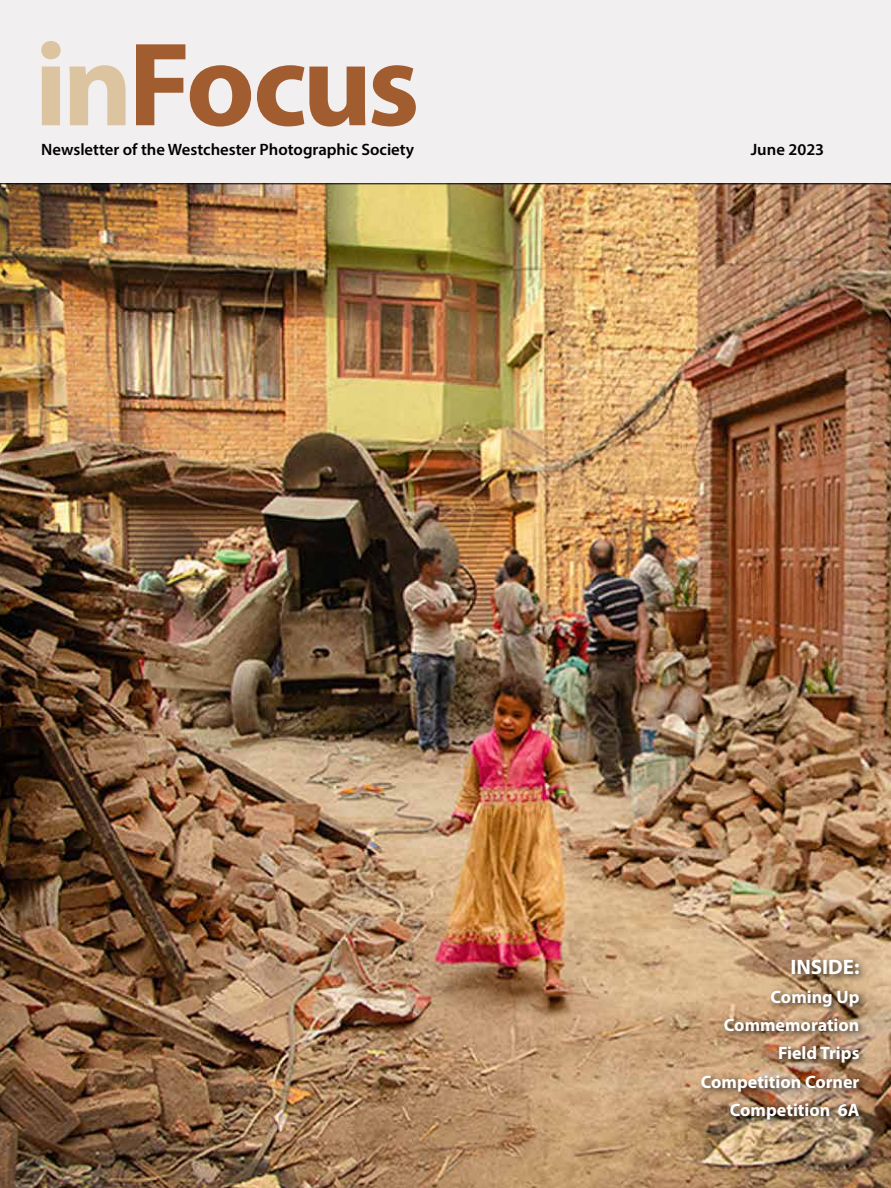
<style>
.page{position:relative;width:891px;height:1188px;background:#fff}
.page>*{position:absolute;margin:0;border:0;box-sizing:border-box;transform-origin:0 0}
.t1{font:700 120px "Myriad Pro";letter-spacing:-.04em;color:#a15d30}
.t2{font:700 21px "Myriad Pro";color:#fff}
.t3{font:700 18px/28.3px "Myriad Pro";color:#fff;text-align:right}
.t4{font:600 16.5px "Myriad Pro";color:#000}
.s1{color:#dcc4a0}
</style>
<div class="page">
<div style="left:0;top:0;width:891px;height:184px;background:#f2eff0"></div>
<img style="left:0;top:184px;width:891px;height:1004px">
<div style="left:698px;top:956px;width:171px;height:173px;background:#000;opacity:.74"></div>
<h1 class="t1" style="left:34px;top:7px;width:387px"><span class="s1">in</span>Focus</h1>
<p class="t4" style="left:41px;top:139px;width:375px">Newsletter of the Westchester Photographic Society</p>
<p class="t4" style="left:751px;top:139px;width:75px">June 2023</p>
<p class="t2" style="left:790px;top:953px;width:71px">INSIDE:</p>
<p class="t3" style="left:701px;top:982px;width:160px">Coming Up<br>Commemoration<br>Field Trips<br>Competition Corner<br>Competition 6A</p>
</div>
